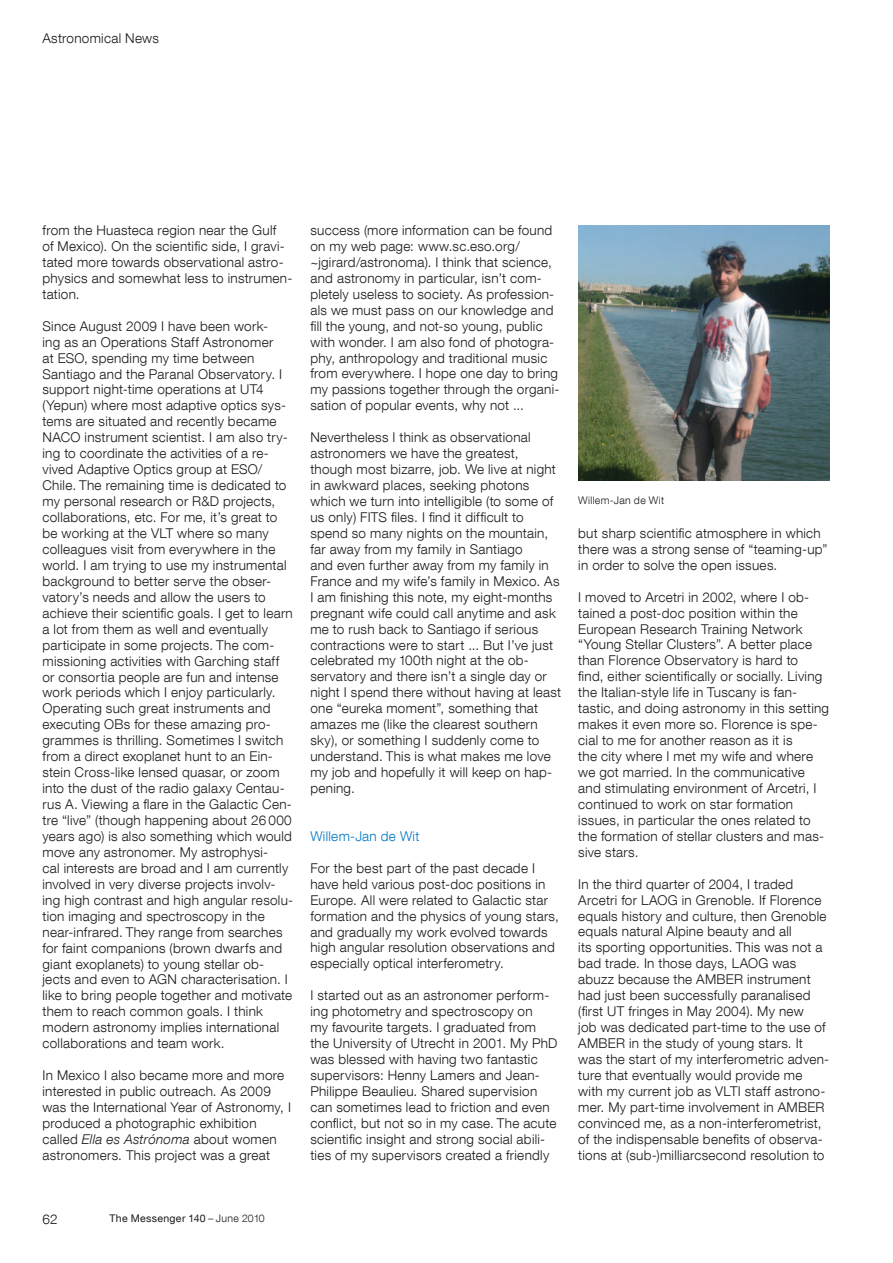
<style>
.page{position:relative;width:893px;height:1263px;background:#fff}
.page>*{position:absolute;margin:0;border:0;box-sizing:border-box;transform-origin:0 0}
.t1{font:300 13.5px/15.9px "Helvetica Neue LT Com";letter-spacing:.02em;color:#191918}
.t2{font:300 13.5px "Helvetica Neue LT Com";letter-spacing:.025em;color:#0077c4}
.t3{font:10.5px "Helvetica Neue LT Com";letter-spacing:.03em;color:#191918}
.t4{font:300 10.5px "Helvetica Neue LT Com";letter-spacing:.03em;color:#191918}
.s1{font-style:italic}
.s2{font-weight:300}
</style>
<div class="page">
<img style="left:578px;top:225px;width:251px;height:255px">
<p class="t1" style="left:43px;top:30px;width:118px">Astronomical News</p>
<p class="t1" style="left:43px;top:222px;width:251px">from the Huasteca region near the Gulf<br>of Mexico). On the scientific side, I gravi&shy;tated more towards observational astro&shy;physics and somewhat less to instrumen&shy;tation.</p>
<p class="t1" style="left:43px;top:318px;width:252px">Since August 2009 I have been work-<br>ing as an Operations Staff Astronomer<br>at ESO, spending my time between Santiago and the Paranal Observatory. I support night-time operations at UT4 (Yepun) where most adaptive optics sys&shy;tems are situated and recently became NACO instrument scientist. I am also try&shy;ing to coordinate the activities of a re&shy;vived Adaptive Optics group at ESO/ Chile. The remaining time is dedicated to my personal research or R&amp;D projects, collaborations, etc. For me, it’s great to be working at the VLT where so many colleagues visit from everywhere in the world. I am trying to use my instrumental background to better serve the obser&shy;vatory’s needs and allow the users to achieve their scientific goals. I get to learn a lot from them as well and eventually participate in some projects. The com&shy;missioning activities with Garching staff or consortia people are fun and intense work periods which I enjoy particularly.<br>Operating such great instruments and executing OBs for these amazing pro&shy;grammes is thrilling. Sometimes I switch from a direct exoplanet hunt to an Ein&shy;stein Cross-like lensed quasar, or zoom into the dust of the radio galaxy Centau&shy;rus A. Viewing a flare in the Galactic Cen&shy;tre “live” (though happening about 26 000 years ago) is also something which would move any astronomer. My astrophysi-<br>cal interests are broad and I am currently involved in very diverse projects involv&shy;ing high contrast and high angular resolu&shy;tion imaging and spectroscopy in the near-infrared. They range from searches for faint companions (brown dwarfs and giant exoplanets) to young stellar ob&shy;jects and even to AGN characterisation. I like to bring people together and motivate them to reach common goals. I think modern astronomy implies international collaborations and team work.</p>
<p class="t1" style="left:43px;top:1067px;width:250px">In Mexico I also became more and more interested in public outreach. As 2009 was the International Year of Astronomy, I produced a photographic exhibition called <span class="s1">Ella es Astrónoma</span> about women astronomers. This project was a great</p>
<p class="t1" style="left:310px;top:222px;width:251px">success (more information can be found on my web page: www.sc.eso.org/ ~jgirard/astronoma). I think that science, and astronomy in particular, isn’t com&shy;pletely useless to society. As profession&shy;als we must pass on our knowledge and fill the young, and not-so young, public with wonder. I am also fond of photogra&shy;phy, anthropology and traditional music from everywhere. I hope one day to bring my passions together through the organi&shy;sation of popular events, why not ...</p>
<p class="t1" style="left:310px;top:429px;width:252px">Nevertheless I think as observational astronomers we have the greatest, though most bizarre, job. We live at night in awkward places, seeking photons which we turn into intelligible (to some of us only) FITS files. I find it difficult to spend so many nights on the mountain, far away from my family in Santiago<br>and even further away from my family in France and my wife’s family in Mexico. As I am finishing this note, my eight-months pregnant wife could call anytime and ask me to rush back to Santiago if serious contractions were to start ... But I’ve just celebrated my 100th night at the ob&shy;servatory and there isn’t a single day or night I spend there without having at least one “eureka moment”, something that amazes me (like the clearest southern sky), or something I suddenly come to understand. This is what makes me love my job and hopefully it will keep on hap&shy;pening.</p>
<p class="t2" style="left:310px;top:828px;width:110px">Willem-Jan de Wit</p>
<p class="t1" style="left:310px;top:860px;width:250px">For the best part of the past decade I have held various post-doc positions in Europe. All were related to Galactic star formation and the physics of young stars, and gradually my work evolved towards high angular resolution observations and especially optical interferometry.</p>
<p class="t1" style="left:310px;top:987px;width:249px">I started out as an astronomer perform&shy;ing photometry and spectroscopy on<br>my favourite targets. I graduated from the University of Utrecht in 2001. My PhD was blessed with having two fantastic supervisors: Henny Lamers and Jean-Philippe Beaulieu. Shared supervision can sometimes lead to friction and even conflict, but not so in my case. The acute scientific insight and strong social abili&shy;ties of my supervisors created a friendly</p>
<p class="t4" style="left:578px;top:494px;width:87px">Willem-Jan de Wit</p>
<p class="t1" style="left:578px;top:525px;width:251px">but sharp scientific atmosphere in which there was a strong sense of “teaming-up” in order to solve the open issues.</p>
<p class="t1" style="left:578px;top:589px;width:252px">I moved to Arcetri in 2002, where I ob&shy;tained a post-doc position within the European Research Training Network “Young Stellar Clusters”. A better place than Florence Observatory is hard to<br>find, either scientifically or socially. Living the Italian-style life in Tuscany is fan&shy;tastic, and doing astronomy in this setting makes it even more so. Florence is spe&shy;cial to me for another reason as it is<br>the city where I met my wife and where we got married. In the communicative and stimulating environment of Arcetri, I continued to work on star formation issues, in particular the ones related to the formation of stellar clusters and mas&shy;sive stars.</p>
<p class="t1" style="left:578px;top:875px;width:252px">In the third quarter of 2004, I traded Arcetri for LAOG in Grenoble. If Florence equals history and culture, then Grenoble equals natural Alpine beauty and all<br>its sporting opportunities. This was not a bad trade. In those days, LAOG was abuzz because the AMBER instrument had just been successfully paranalised (first UT fringes in May 2004). My new<br>job was dedicated part-time to the use of AMBER in the study of young stars. It was the start of my interferometric adven&shy;ture that eventually would provide me with my current job as VLTI staff astrono&shy;mer. My part-time involvement in AMBER convinced me, as a non-interferometrist, of the indispensable benefits of observa&shy;tions at (sub-)milliarcsecond resolution to</p>
<p class="t1" style="left:43px;top:1211px;width:17px">62</p>
<p class="t3" style="left:109px;top:1211px;width:157px">The Messenger 140 <span class="s2">– June 2010</span></p>
</div>
